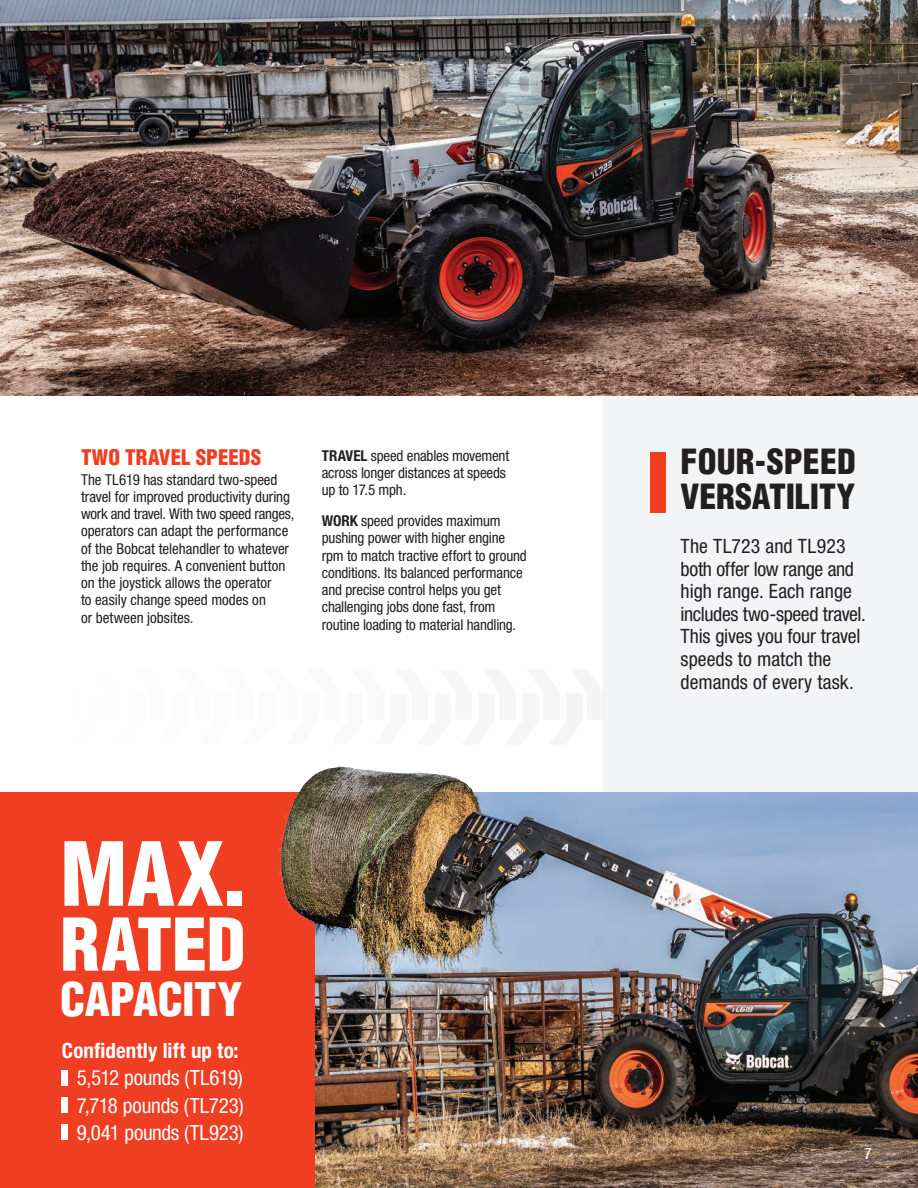
<style>
.page{position:relative;width:918px;height:1188px;background:#fff}
.page>*{position:absolute;margin:0;border:0;box-sizing:border-box;transform-origin:0 0}
.t1{font:900 condensed 85.95px "Helvetica LT Pro";color:#fff}
.t2{font:900 condensed 70.95px "Helvetica LT Pro";letter-spacing:-.01em;color:#fff}
.t3{font:900 condensed 45.15px "Helvetica LT Pro";letter-spacing:-.01em;color:#fff}
.t4{font:900 condensed 33.9px/34.3px "Helvetica LT Pro";letter-spacing:.005em;color:#231f20}
.t5{font:condensed 21px/27.3px "Helvetica Neue LT Std";letter-spacing:-.01em;color:#fff;text-align:justify}
.t6{font:700 condensed 21px "Helvetica Neue LT Std";letter-spacing:.005em;color:#fff}
.t7{font:900 condensed 21px "Helvetica LT Pro";color:#ef3e22}
.t8{font:condensed 19.8px/22.6px "Helvetica Neue LT Std";letter-spacing:-.005em;color:#231f20}
.t9{font:condensed 15.75px "Helvetica Neue LT Std";color:#fff}
.t10{font:condensed 15px/17.2px "Helvetica Neue LT Std";letter-spacing:-.005em;color:#231f20}
.s1{font-weight:700}
.s2{font-size:82.95px}
</style>
<div class="page">
<div style="left:604px;top:396px;width:314px;height:396px;background:#f3f4f6"></div>
<div style="left:0;top:792px;width:315px;height:396px;background:#ef3e22"></div>
<div style="left:62px;top:1070px;width:6px;height:15px;background:#fff"></div>
<div style="left:62px;top:1097px;width:6px;height:16px;background:#fff"></div>
<div style="left:62px;top:1124px;width:6px;height:16px;background:#fff"></div>
<div style="left:650px;top:452px;width:16px;height:61px;background:#ef3e22"></div>
<img style="left:315px;top:792px;width:603px;height:396px">
<img style="left:279px;top:766px;width:252px;height:187px">
<img style="left:0;top:0;width:918px;height:396px">
<h3 class="t7" style="left:81px;top:444px;width:182px">TWO TRAVEL SPEEDS</h3>
<p class="t10" style="left:81px;top:471px;width:215px">The TL619 has standard two-speed travel for improved productivity during work and travel. With two speed ranges, operators can adapt the performance of the Bobcat telehandler to whatever the job requires. A convenient button on the joystick allows the operator<br>to easily change speed modes on<br>or between jobsites.</p>
<p class="t10" style="left:322px;top:447px;width:189px"><span class="s1">TRAVEL</span> speed enables movement across longer distances at speeds up to 17.5 mph.</p>
<p class="t10" style="left:322px;top:512px;width:207px"><span class="s1">WORK</span> speed provides maximum pushing power with higher engine rpm to match tractive effort to ground conditions. Its balanced performance and precise control helps you get challenging jobs done fast, from routine loading to material handling.</p>
<h1 class="t1" style="left:60px;top:820px;width:190px">MAX<span class="s2">.</span></h1>
<h2 class="t2" style="left:60px;top:900px;width:187px">RATED</h2>
<h3 class="t3" style="left:60px;top:971px;width:184px">CAPACITY</h3>
<h3 class="t6" style="left:62px;top:1038px;width:178px">Confidently lift up to:</h3>
<h3 class="t5" style="left:77px;top:1064px;width:169px">5,512 pounds (TL619)<br>7,718 pounds (TL723)<br>9,041 pounds (TL923)</h3>
<h3 class="t4" style="left:681px;top:445px;width:177px">FOUR-SPEED<br>VERSATILITY</h3>
<h3 class="t8" style="left:681px;top:535px;width:187px">The TL723 and TL923 both offer low range and high range. Each range includes two-speed travel.<br>This gives you four travel speeds to match the demands of every task.</h3>
<p class="t9" style="left:864px;top:1144px;width:9px">7</p>
</div>
